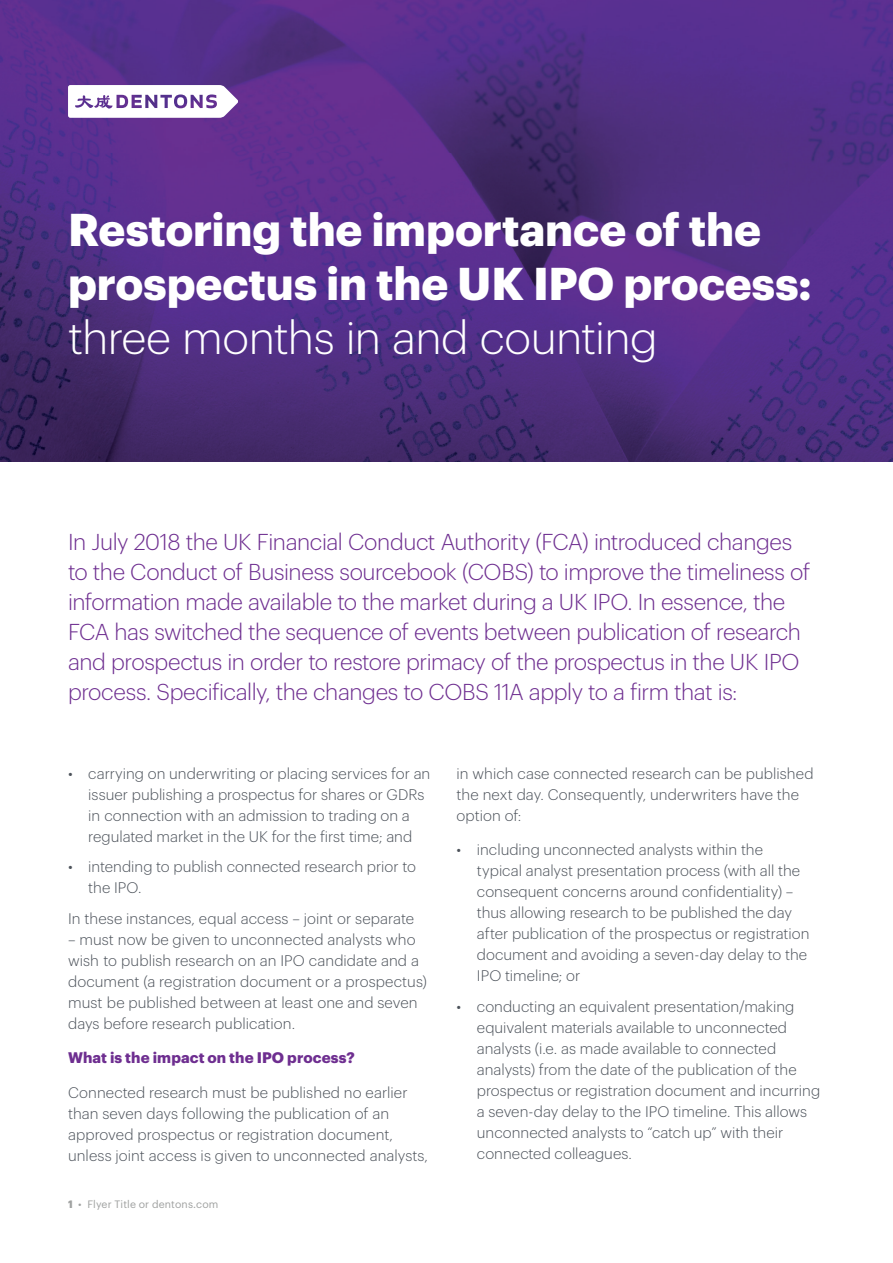
<style>
.page{position:relative;width:893px;height:1263px;background:#fff}
.page>*{position:absolute;margin:0;border:0;box-sizing:border-box;transform-origin:0 0}
.t1{font:700 45px/54px "Dentons Sans";letter-spacing:-.005em;color:#fff}
.t2{font:300 45px "Dentons Sans";letter-spacing:-.015em;color:#fff}
.t3{font:300 22.5px/30px "Dentons Sans";letter-spacing:-.015em;color:#6e2e90}
.t4{font:300 15px/21px "Dentons Sans";letter-spacing:.005em;color:#4c525a}
.t5{font:700 15px "Dentons Sans";letter-spacing:.01em;color:#6e2e90}
.t6{font:10.5px "Dentons Sans";letter-spacing:.015em;color:#9fa1a0}
.s1{font-weight:700}
</style>
<div class="page">
<img style="left:0;top:0;width:893px;height:462px">
<svg style="left:68px;top:85px;width:170px;height:33px"></svg>
<h1 class="t1" style="left:68px;top:199px;width:745px">Restoring the importance of the prospectus in the UK IPO process:</h1>
<h1 class="t2" style="left:68px;top:305px;width:591px">three months in and counting</h1>
<p class="t3" style="left:68px;top:525px;width:744px">In July 2018 the UK Financial Conduct Authority (FCA) introduced changes to the Conduct of Business sourcebook (COBS) to improve the timeliness of information made available to the market during a UK IPO. In essence, the FCA has switched the sequence of events between publication of research and prospectus in order to restore primacy of the prospectus in the UK IPO process. Specifically, the changes to COBS 11A apply to a firm that is:</p>
<p class="t4" style="left:88px;top:762px;width:344px;text-indent:-20px">• carrying on underwriting or placing services for an issuer publishing a prospectus for shares or GDRs in connection with an admission to trading on a regulated market in the UK for the first time; and</p>
<p class="t4" style="left:88px;top:855px;width:329px;text-indent:-20px">• intending to publish connected research prior to the IPO.</p>
<p class="t4" style="left:68px;top:906px;width:348px">In these instances, equal access – joint or separate</p>
<p class="t4" style="left:68px;top:927px;width:360px">– must now be given to unconnected analysts who wish to publish research on an IPO candidate and a document (a registration document or a prospectus) must be published between at least one and seven days before research publication.</p>
<p class="t5" style="left:68px;top:1046px;width:288px">What is the impact on the IPO process?</p>
<p class="t4" style="left:68px;top:1080px;width:362px">Connected research must be published no earlier than seven days following the publication of an approved prospectus or registration document, unless joint access is given to unconnected analysts,</p>
<p class="t6" style="left:68px;top:1196px;width:152px"><span class="s1">1</span> • Flyer Title or dentons.com</p>
<p class="t4" style="left:457px;top:762px;width:358px">in which case connected research can be published the next day. Consequently, underwriters have the option of:</p>
<p class="t4" style="left:477px;top:838px;width:334px;text-indent:-20px">• including unconnected analysts within the typical analyst presentation process (with all the consequent concerns around confidentiality) – thus allowing research to be published the day after publication of the prospectus or registration document and avoiding a seven-day delay to the IPO timeline; or</p>
<p class="t4" style="left:477px;top:994px;width:345px;text-indent:-20px">• conducting an equivalent presentation/making equivalent materials available to unconnected analysts (i.e. as made available to connected analysts) from the date of the publication of the prospectus or registration document and incurring a seven-day delay to the IPO timeline. This allows unconnected analysts to “catch up” with their connected colleagues.</p>
</div>
